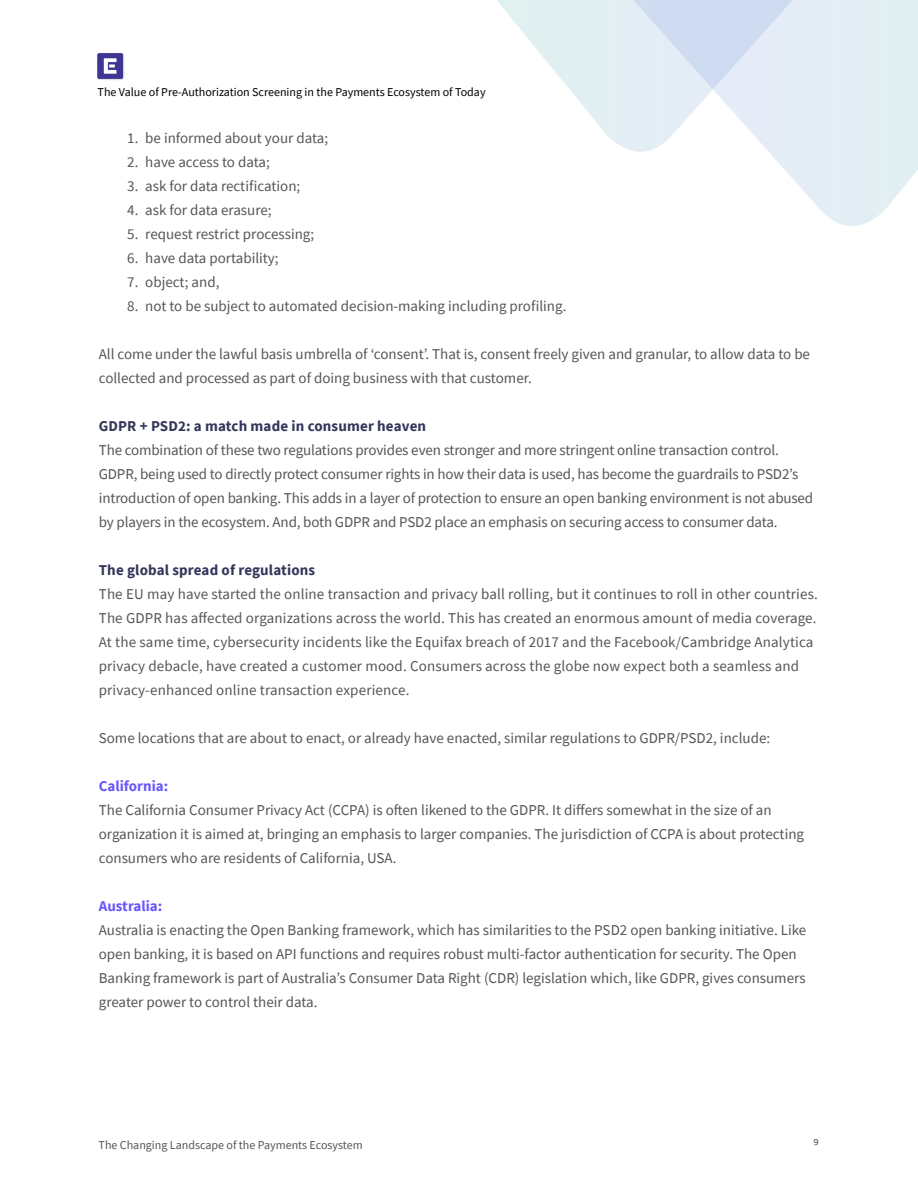
<style>
.page{position:relative;width:918px;height:1188px;background:#fff}
.page>*{position:absolute;margin:0;border:0;box-sizing:border-box;transform-origin:0 0}
.t1{font:15px/24px "Source Sans Pro";color:#555}
.t2{font:700 15px "Source Sans Pro";letter-spacing:.01em;color:#34375a}
.t3{font:700 15px "Source Sans Pro";color:#6958fc}
.t4{font:12px "Source Sans Pro";color:#000}
.t5{font:12px "Source Sans Pro";color:#555}
</style>
<div class="page">
<img style="left:98px;top:53px;width:26px;height:27px">
<svg style="left:97px;top:53px;width:26px;height:26px"></svg>
<svg style="left:788px;top:173px;width:127px;height:53px"></svg>
<svg style="left:497px;top:0;width:421px;height:173px"></svg>
<p class="t4" style="left:98px;top:84px;width:389px">The Value of Pre-Authorization Screening in the Payments Ecosystem of Today</p>
<p class="t1" style="left:127px;top:126px;width:202px">1. be informed about your data;</p>
<p class="t1" style="left:127px;top:150px;width:144px">2. have access to data;</p>
<p class="t1" style="left:127px;top:174px;width:174px">3. ask for data rectification;</p>
<p class="t1" style="left:127px;top:198px;width:146px">4. ask for data erasure;</p>
<p class="t1" style="left:127px;top:222px;width:188px">5. request restrict processing;</p>
<p class="t1" style="left:127px;top:246px;width:153px">6. have data portability;</p>
<p class="t1" style="left:127px;top:270px;width:94px">7. object; and,</p>
<p class="t1" style="left:127px;top:294px;width:441px">8. not to be subject to automated decision-making including profiling.</p>
<p class="t1" style="left:99px;top:342px;width:713px">All come under the lawful basis umbrella of ‘consent’. That is, consent freely given and granular, to allow data to be collected and processed as part of doing business with that customer.</p>
<p class="t2" style="left:99px;top:416px;width:329px">GDPR + PSD2: a match made in consumer heaven</p>
<p class="t1" style="left:99px;top:438px;width:716px">The combination of these two regulations provides even stronger and more stringent online transaction control.<br>GDPR, being used to directly protect consumer rights in how their data is used, has become the guardrails to PSD2’s introduction of open banking. This adds in a layer of protection to ensure an open banking environment is not abused by players in the ecosystem. And, both GDPR and PSD2 place an emphasis on securing access to consumer data.</p>
<p class="t2" style="left:99px;top:560px;width:218px">The global spread of regulations</p>
<p class="t1" style="left:99px;top:582px;width:721px">The EU may have started the online transaction and privacy ball rolling, but it continues to roll in other countries.<br>The GDPR has affected organizations across the world. This has created an enormous amount of media coverage.<br>At the same time, cybersecurity incidents like the Equifax breach of 2017 and the Facebook/Cambridge Analytica privacy debacle, have created a customer mood. Consumers across the globe now expect both a seamless and privacy-enhanced online transaction experience.</p>
<p class="t1" style="left:99px;top:726px;width:673px">Some locations that are about to enact, or already have enacted, similar regulations to GDPR/PSD2, include:</p>
<p class="t3" style="left:99px;top:776px;width:71px">California:</p>
<p class="t1" style="left:99px;top:798px;width:707px">The California Consumer Privacy Act (CCPA) is often likened to the GDPR. It differs somewhat in the size of an organization it is aimed at, bringing an emphasis to larger companies. The jurisdiction of CCPA is about protecting consumers who are residents of California, USA.</p>
<p class="t3" style="left:99px;top:896px;width:65px">Australia:</p>
<p class="t1" style="left:99px;top:918px;width:709px">Australia is enacting the Open Banking framework, which has similarities to the PSD2 open banking initiative. Like open banking, it is based on API functions and requires robust multi-factor authentication for security. The Open Banking framework is part of Australia’s Consumer Data Right (CDR) legislation which, like GDPR, gives consumers greater power to control their data.</p>
<p class="t5" style="left:99px;top:1137px;width:266px">The Changing Landscape of the Payments Ecosystem</p>
<p class="t1" style="left:813px;top:1132px;width:7px">9</p>
</div>
